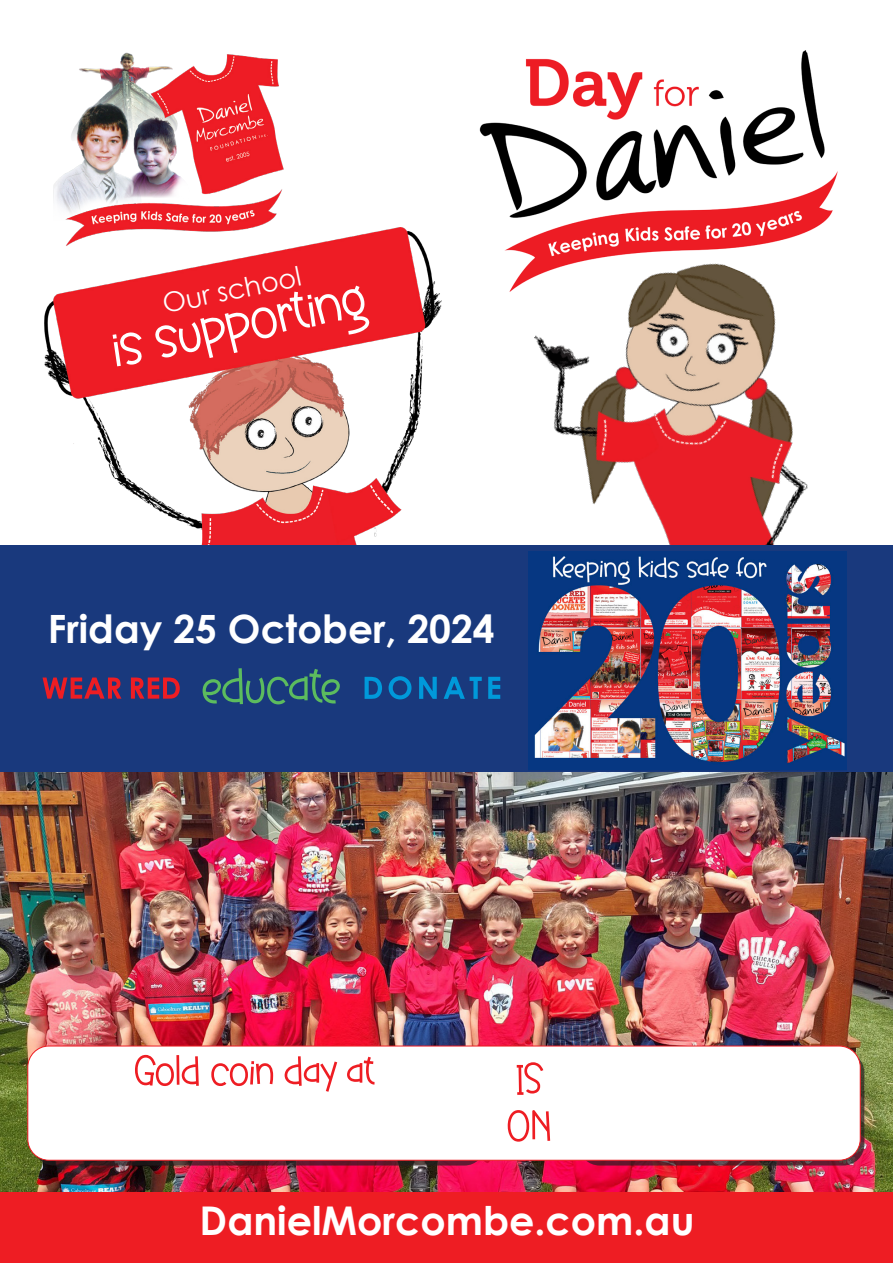
<style>
.page{position:relative;width:893px;height:1263px;background:#fff}
.page>*{position:absolute;margin:0;border:0;box-sizing:border-box;transform-origin:0 0}
.t1{font:54px "Beforethe Rainbow";color:#fff}
.t2{font:700 39.6px "Century Gothic";color:#fff}
.t3{font:700 39px "Century Gothic";color:#fff}
.t4{font:27px "Century Gothic";color:#fff}
</style>
<div class="page">
<img style="left:0;top:772px;width:893px;height:421px">
<img style="left:479px;top:50px;width:359px;height:159px">
<img style="left:504px;top:209px;width:329px;height:336px">
<img style="left:44px;top:227px;width:398px;height:318px">
<svg style="left:33px;top:1051px;width:452px;height:114px;background:#652029"></svg>
<svg style="left:578px;top:1051px;width:286px;height:114px;background:#70282f"></svg>
<div style="left:28px;top:1046px;width:832px;height:114px;background:#fff;border-radius:21px"></div>
<div style="left:28px;top:1046px;width:832px;height:114px;border:1px solid #ee1d23;border-radius:21px"></div>
<img style="left:44px;top:52px;width:258px;height:217px">
<svg style="left:508px;top:1110px;width:42px;height:32px"></svg>
<svg style="left:517px;top:1062px;width:26px;height:33px"></svg>
<svg style="left:135px;top:1055px;width:239px;height:37px"></svg>
<div style="left:0;top:1193px;width:893px;height:70px;background:#ee1d23"></div>
<div style="left:0;top:545px;width:893px;height:227px;background:#19397d"></div>
<img style="left:528px;top:551px;width:318px;height:220px">
<svg style="left:365px;top:676px;width:135px;height:23px"></svg>
<svg style="left:43px;top:677px;width:137px;height:22px"></svg>
<svg style="left:203px;top:668px;width:137px;height:36px"></svg>
<p class="t4" style="left:159px;top:285px;width:142px;rotate:-11deg">Our school</p>
<p class="t1" style="left:106px;top:315px;width:260px;rotate:-11deg">is supporting</p>
<p class="t3" style="left:48px;top:604px;width:448px">Friday 25 October, 2024</p>
<p class="t2" style="left:200px;top:1196px;width:496px">DanielMorcombe.com.au</p>
</div>
